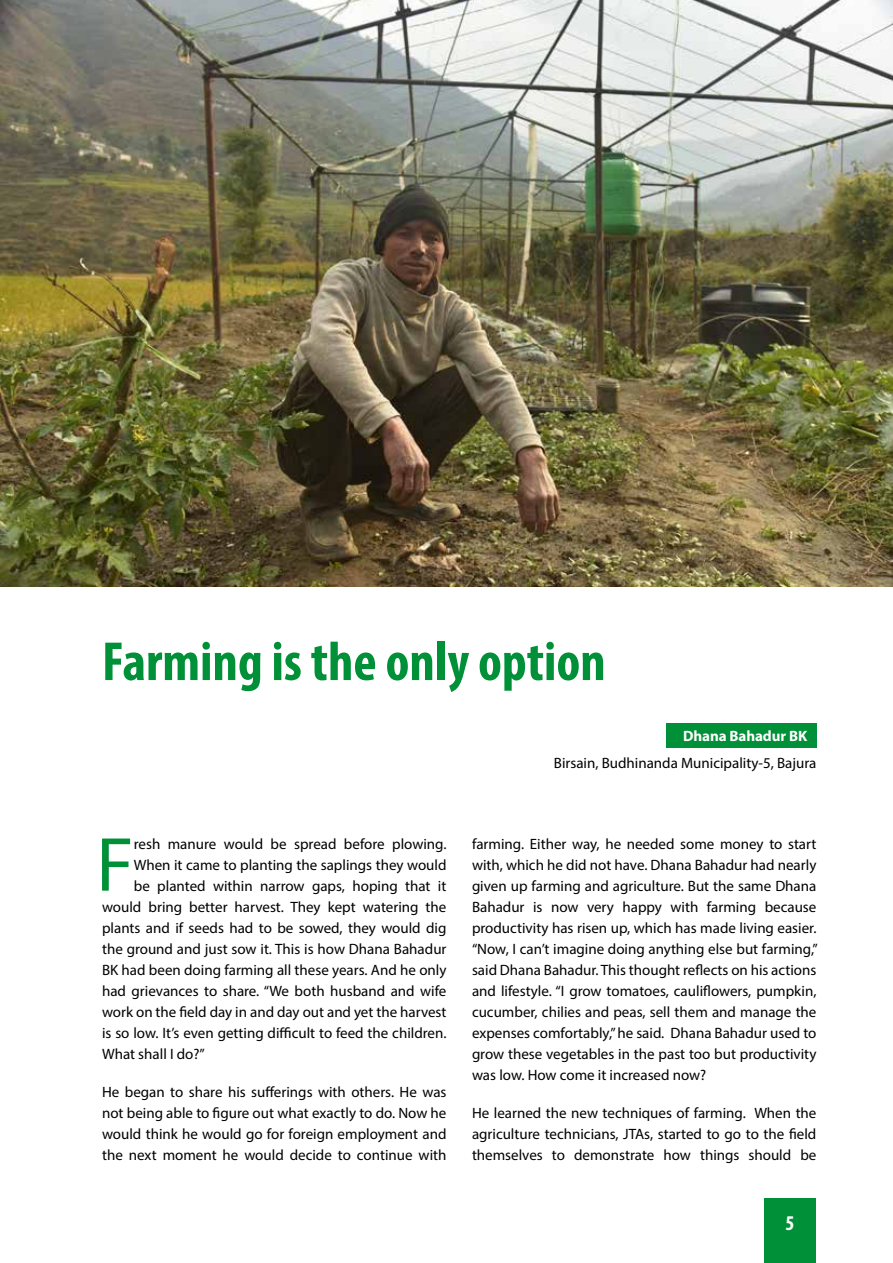
<style>
.page{position:relative;width:893px;height:1263px;background:#fff}
.page>*{position:absolute;margin:0;border:0;box-sizing:border-box;transform-origin:0 0}
.t1{font:77.25px "Myriad Pro";color:#009037}
.t2{font:700 condensed 55.5px "Myriad Pro";color:#009037}
.t3{font:700 condensed 21px "Myriad Pro";color:#fff}
.t4{font:15px/21px "Myriad Pro";color:#000;text-align:justify}
.t5{font:700 15px "Myriad Pro";letter-spacing:-.005em;color:#fff}
</style>
<div class="page">
<div style="left:765px;top:1198px;width:51px;height:65px;background:#009037"></div>
<img style="left:0;top:0;width:893px;height:587px">
<div style="left:666px;top:723px;width:150px;height:24px;background:#009037"></div>
<h2 class="t2" style="left:102px;top:627px;width:505px">Farming is the only option</h2>
<p class="t5" style="left:683px;top:726px;width:126px">Dhana Bahadur BK</p>
<p class="t4" style="left:554px;top:753px;width:264px">Birsain, Budhinanda Municipality-5, Bajura</p>
<h1 class="t1" style="left:96px;top:817px;width:39px">F</h1>
<p class="t4" style="left:134px;top:833px;width:314px">resh manure would be spread before plowing.</p>
<p class="t4" style="left:134px;top:854px;width:314px">When it came to planting the saplings they would</p>
<p class="t4" style="left:134px;top:875px;width:314px">be planted within narrow gaps, hoping that it</p>
<p class="t4" style="left:102px;top:896px;width:346px">would bring better harvest. They kept watering the</p>
<p class="t4" style="left:102px;top:917px;width:346px">plants and if seeds had to be sowed, they would dig</p>
<p class="t4" style="left:102px;top:938px;width:346px">the ground and just sow it. This is how Dhana Bahadur</p>
<p class="t4" style="left:102px;top:959px;width:346px">BK had been doing farming all these years. And he only</p>
<p class="t4" style="left:102px;top:980px;width:346px">had grievances to share. “We both husband and wife</p>
<p class="t4" style="left:102px;top:1001px;width:346px">work on the field day in and day out and yet the harvest</p>
<p class="t4" style="left:102px;top:1022px;width:346px">is so low. It’s even getting difficult to feed the children.</p>
<p class="t4" style="left:102px;top:1043px;width:104px">What shall I do?”</p>
<p class="t4" style="left:102px;top:1081px;width:346px">He began to share his sufferings with others. He was not being able to figure out what exactly to do. Now he would think he would go for foreign employment and the next moment he would decide to continue with</p>
<p class="t4" style="left:472px;top:833px;width:347px">farming. Either way, he needed some money to start with, which he did not have. Dhana Bahadur had nearly given up farming and agriculture. But the same Dhana Bahadur is now very happy with farming because productivity has risen up, which has made living easier. “Now, I can’t imagine doing anything else but farming,” said Dhana Bahadur. This thought reflects on his actions and lifestyle. “I grow tomatoes, cauliflowers, pumpkin, cucumber, chilies and peas, sell them and manage the expenses comfortably,” he said. Dhana Bahadur used to grow these vegetables in the past too but productivity was low. How come it increased now?</p>
<p class="t4" style="left:472px;top:1102px;width:346px">He learned the new techniques of farming. When the agriculture technicians, JTAs, started to go to the field themselves to demonstrate how things should be</p>
<h3 class="t3" style="left:786px;top:1209px;width:10px">5</h3>
</div>
